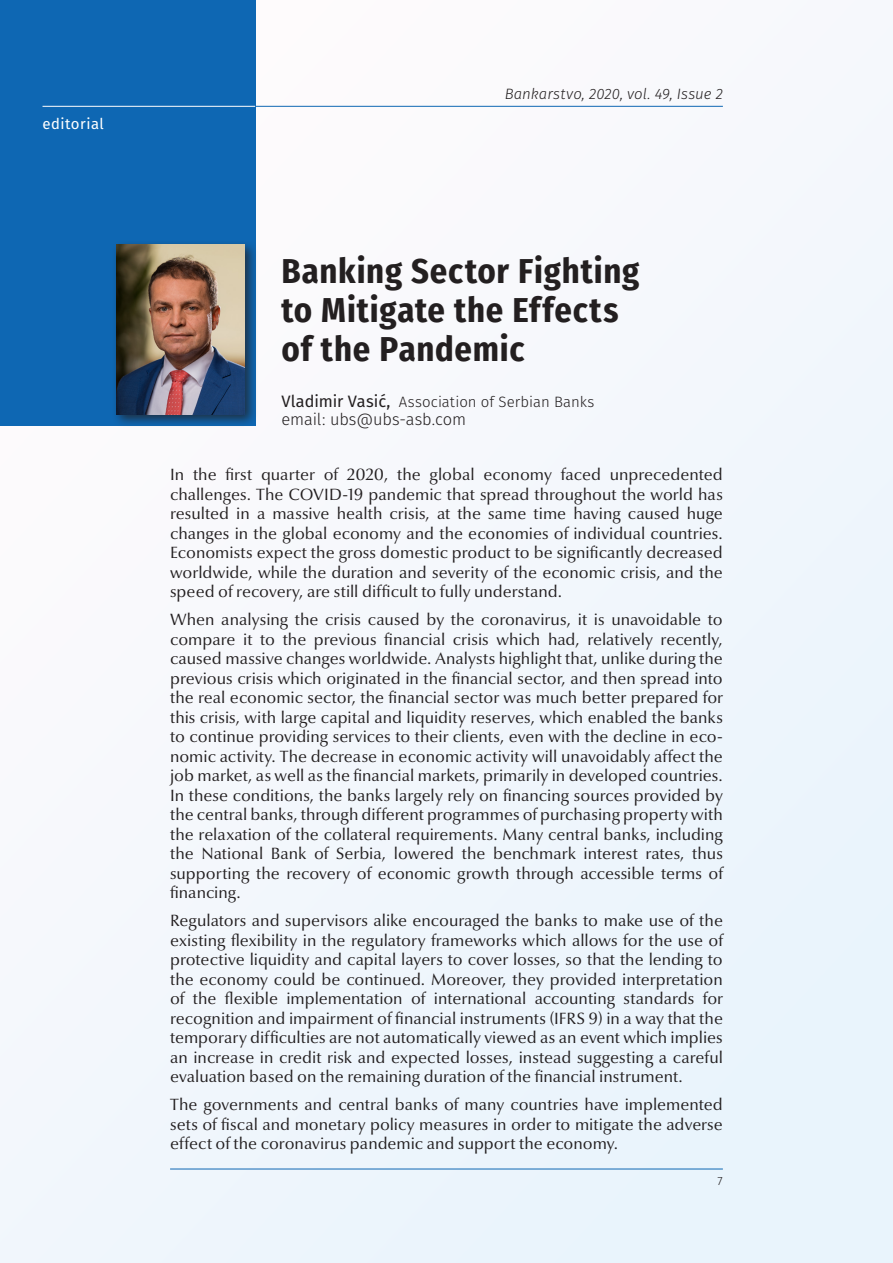
<style>
.page{position:relative;width:893px;height:1263px;background:#fff}
.page>*{position:absolute;margin:0;border:0;box-sizing:border-box;transform-origin:0 0}
.t1{font:700 34.5px/39px "Fira Sans Condensed";letter-spacing:.02em;color:#231f20}
.ENG_txt{font:16.5px/19.5px "Optima Nova LT Pro";color:#231f20;text-align:justify}
.Autor_mail{font:300 16.5px "Fira Sans";letter-spacing:-.005em;color:#231f20}
.Autor{font:300 15px "Fira Sans";letter-spacing:.005em;color:#231f20}
.SRB_txt{font:italic 300 15px "Fira Sans";color:#231f20}
.SRB_txt-2{font:15px "Fira Sans";letter-spacing:.03em;color:#fff}
.t2{font:300 12px "Fira Sans";color:#231f20}
.s1{font-weight:400;font-size:16.5px}
</style>
<div class="page">
<img style="left:0;top:0;width:893px;height:1263px">
<div style="left:0;top:0;width:255px;height:425px;background:#0e67b3"></div>
<hr style="left:255px;top:106px;width:468px;height:1px;background:#0e67b3">
<hr style="left:170px;top:1168px;width:553px;height:1px;background:#0e67b3">
<hr style="left:43px;top:106px;width:212px;height:1px;background:#fff">
<div style="left:112px;top:239px;width:146px;height:189px;background:#231f20;opacity:.75"></div>
<img style="left:117px;top:244px;width:127px;height:171px">
<p class="SRB_txt-2" style="left:43px;top:113px;width:63px">editorial</p>
<p class="SRB_txt" style="left:505px;top:83px;width:220px">Bankarstvo, 2020, vol. 49, Issue 2</p>
<h1 class="t1" style="left:281px;top:249px;width:359px">Banking Sector Fighting to Mitigate the Effects of the Pandemic</h1>
<p class="Autor" style="left:281px;top:391px;width:314px"><span class="s1">Vladimir Vasić,</span> Association of Serbian Banks</p>
<p class="Autor_mail" style="left:281px;top:408px;width:186px">email: ubs@ubs-asb.com</p>
<p class="ENG_txt" style="left:170px;top:465px;width:554px">In the first quarter of 2020, the global economy faced unprecedented challenges. The COVID-19 pandemic that spread throughout the world has resulted in a massive health crisis, at the same time having caused huge changes in the global economy and the economies of individual countries.<br>Economists expect the gross domestic product to be significantly decreased worldwide, while the duration and severity of the economic crisis, and the speed of recovery, are still difficult to fully understand.</p>
<p class="ENG_txt" style="left:170px;top:610px;width:554px">When analysing the crisis caused by the coronavirus, it is unavoidable to compare it to the previous financial crisis which had, relatively recently, caused massive changes worldwide. Analysts highlight that, unlike during the previous crisis which originated in the financial sector, and then spread into the real economic sector, the financial sector was much better prepared for this crisis, with large capital and liquidity reserves, which enabled the banks to continue providing services to their clients, even with the decline in eco&shy;nomic activity. The decrease in economic activity will unavoidably affect the job market, as well as the financial markets, primarily in developed countries.<br>In these conditions, the banks largely rely on financing sources provided by the central banks, through different programmes of purchasing property with the relaxation of the collateral requirements. Many central banks, including the National Bank of Serbia, lowered the benchmark interest rates, thus supporting the recovery of economic growth through accessible terms of financing.</p>
<p class="ENG_txt" style="left:170px;top:911px;width:554px">Regulators and supervisors alike encouraged the banks to make use of the existing flexibility in the regulatory frameworks which allows for the use of protective liquidity and capital layers to cover losses, so that the lending to the economy could be continued. Moreover, they provided interpretation of the flexible implementation of international accounting standards for recognition and impairment of financial instruments (IFRS 9) in a way that the temporary difficulties are not automatically viewed as an event which implies an increase in credit risk and expected losses, instead suggesting a careful evaluation based on the remaining duration of the financial instrument.</p>
<p class="ENG_txt" style="left:170px;top:1095px;width:554px">The governments and central banks of many countries have implemented sets of fiscal and monetary policy measures in order to mitigate the adverse effect of the coronavirus pandemic and support the economy.</p>
<p class="t2" style="left:718px;top:1172px;width:7px">7</p>
</div>
